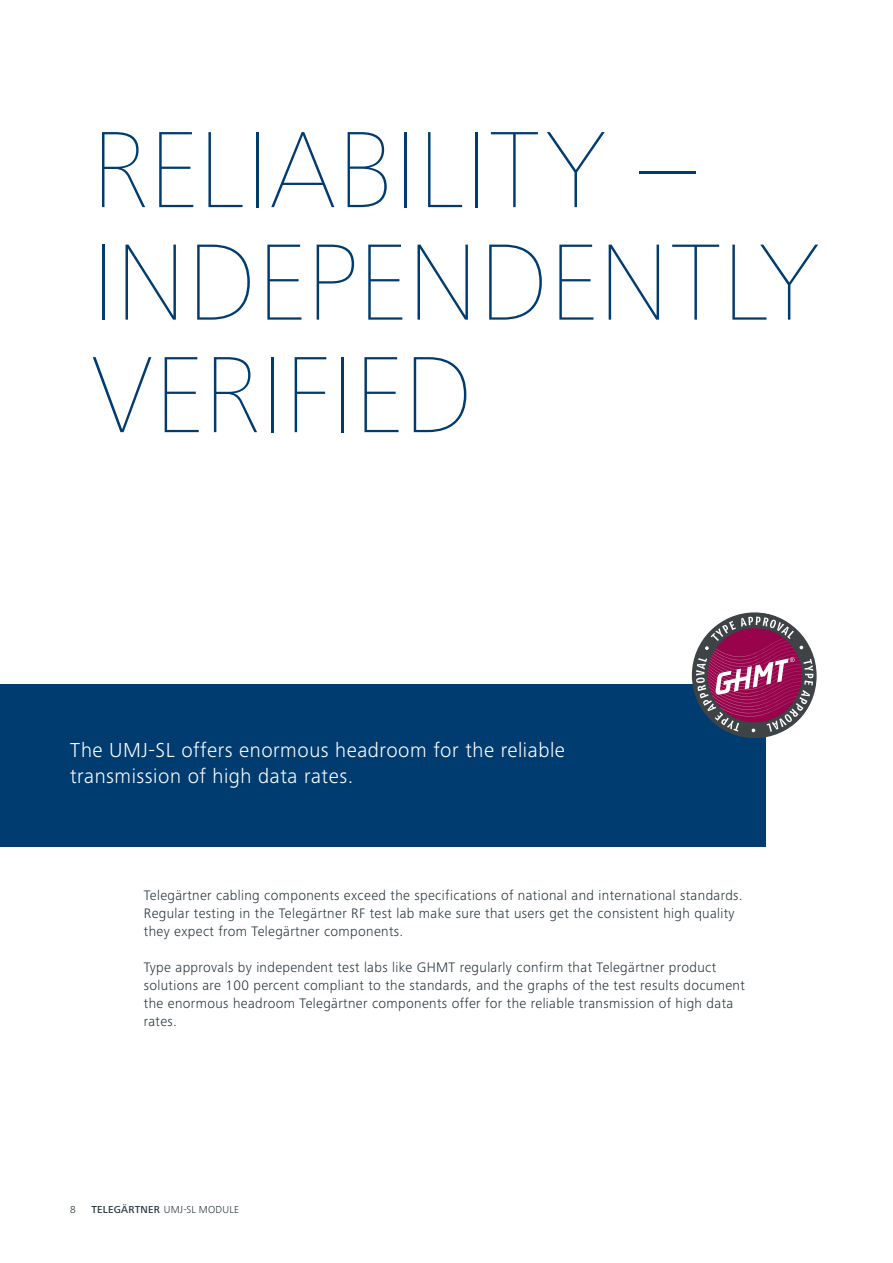
<style>
.page{position:relative;width:893px;height:1263px;background:#fff}
.page>*{position:absolute;margin:0;border:0;box-sizing:border-box;transform-origin:0 0}
.t1{font:900 112.5px/112.5px "Frutiger Next Pro";color:#003c70}
.t2{font:300 21px/25.2px "Frutiger Next Pro";letter-spacing:.025em;color:#fff}
.t3{font:300 14.25px/18px "Frutiger Next Pro";letter-spacing:.025em;color:#25343b}
.t4{font:300 10.5px "Frutiger Next Pro";letter-spacing:.02em;color:#25343b}
.s1{font-weight:500}
</style>
<div class="page">
<div style="left:0;top:684px;width:765px;height:162px;background:#003c70"></div>
<svg style="left:692px;top:612px;width:125px;height:126px"></svg>
<h1 class="t1" style="left:91px;top:114px;width:729px">RELIABILITY –<br>INDEPENDENTLY<br>VERIFIED</h1>
<h2 class="t2" style="left:70px;top:738px;width:496px">The UMJ-SL offers enormous headroom for the reliable transmission of high data rates.</h2>
<p class="t3" style="left:144px;top:886px;width:600px">Telegärtner cabling components exceed the specifications of national and international standards.<br>Regular testing in the Telegärtner RF test lab make sure that users get the consistent high quality they expect from Telegärtner components.</p>
<p class="t3" style="left:144px;top:958px;width:603px">Type approvals by independent test labs like GHMT regularly confirm that Telegärtner product solutions are 100 percent compliant to the standards, and the graphs of the test results document the enormous headroom Telegärtner components offer for the reliable transmission of high data rates.</p>
<p class="t4" style="left:70px;top:1204px;width:7px">8</p>
<p class="t4" style="left:91px;top:1204px;width:149px"><span class="s1">TELEGÄRTNER</span> UMJ-SL MODULE</p>
</div>
